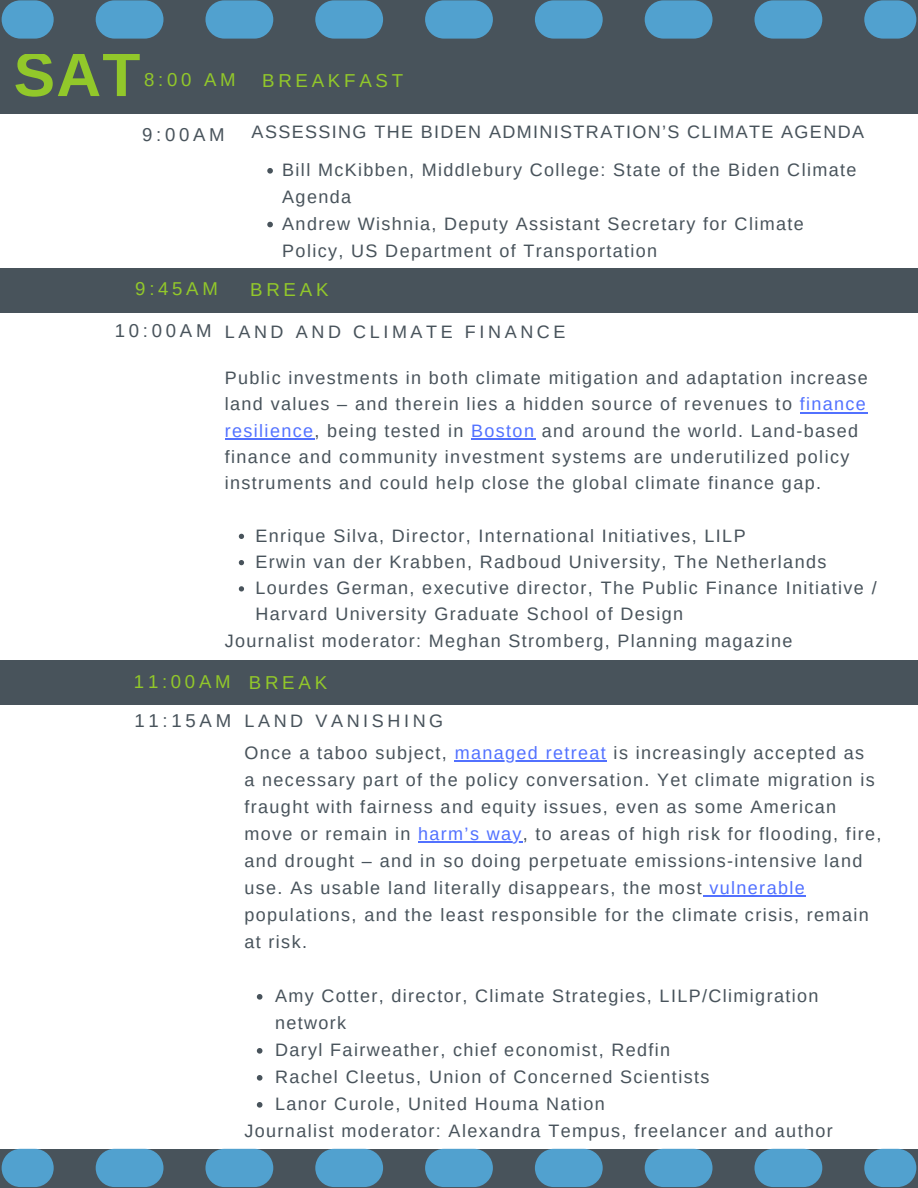
<style>
.page{position:relative;width:918px;height:1188px;background:#fff}
.page>*{position:absolute;margin:0;border:0;box-sizing:border-box;transform-origin:0 0}
.t1{font:700 62.25px "Arimo";color:#92c82a}
.t2{font:18.75px "Arimo";letter-spacing:.2em;color:#92c82a}
.t3{font:18.6px "Arimo";letter-spacing:.2em;color:#48535b}
.t4{font:18.6px "Arimo";letter-spacing:.2em;color:#92c82a}
.t5{font:18px/27px "Arimo";letter-spacing:.075em;color:#48535b}
.t6{font:18px "Arimo";letter-spacing:.2em;color:#48535b}
.s1{color:#5271ff}
</style>
<div class="page">
<div style="left:0;top:0;width:918px;height:114px;background:#48535b"></div>
<svg style="left:267px;top:168px;width:6px;height:6px"></svg>
<svg style="left:267px;top:222px;width:6px;height:5px"></svg>
<div style="left:0;top:268px;width:918px;height:45px;background:#48535b"></div>
<svg style="left:239px;top:534px;width:5px;height:5px"></svg>
<svg style="left:239px;top:560px;width:5px;height:5px"></svg>
<svg style="left:239px;top:586px;width:5px;height:6px"></svg>
<hr style="left:800px;top:412px;width:67px;height:2px;background:#5271ff">
<hr style="left:225px;top:438px;width:89px;height:2px;background:#5271ff">
<hr style="left:471px;top:438px;width:64px;height:2px;background:#5271ff">
<div style="left:0;top:660px;width:918px;height:45px;background:#48535b"></div>
<svg style="left:257px;top:994px;width:5px;height:6px"></svg>
<svg style="left:257px;top:1048px;width:5px;height:6px"></svg>
<svg style="left:257px;top:1075px;width:5px;height:6px"></svg>
<svg style="left:257px;top:1102px;width:5px;height:6px"></svg>
<hr style="left:455px;top:760px;width:152px;height:1px;background:#5271ff">
<hr style="left:418px;top:841px;width:105px;height:1px;background:#5271ff">
<hr style="left:709px;top:895px;width:97px;height:1px;background:#5271ff">
<div style="left:864px;top:0;width:52px;height:39px;background:#51a1cf;border-radius:19px"></div>
<svg style="left:95px;top:0;width:727px;height:39px"></svg>
<div style="left:2px;top:0;width:52px;height:39px;background:#51a1cf;border-radius:19px"></div>
<div style="left:0;top:1149px;width:918px;height:39px;background:#48535b"></div>
<div style="left:864px;top:1149px;width:52px;height:38px;background:#51a1cf;border-radius:19px"></div>
<svg style="left:96px;top:1149px;width:726px;height:38px"></svg>
<div style="left:2px;top:1149px;width:52px;height:38px;background:#51a1cf;border-radius:19px"></div>
<p class="t1" style="left:14px;top:40px;width:128px">SAT</p>
<p class="t4" style="left:144px;top:69px;width:93px">8:00 AM</p>
<p class="t2" style="left:262px;top:70px;width:143px">BREAKFAST</p>
<p class="t3" style="left:142px;top:124px;width:84px">9:00AM</p>
<p class="t5" style="left:252px;top:118px;width:614px">ASSESSING THE BIDEN ADMINISTRATION’S CLIMATE AGENDA</p>
<p class="t5" style="left:282px;top:156px;width:576px">Bill McKibben, Middlebury College: State of the Biden Climate<br>Agenda</p>
<p class="t5" style="left:282px;top:210px;width:523px">Andrew Wishnia, Deputy Assistant Secretary for Climate<br>Policy, US Department of Transportation</p>
<p class="t4" style="left:135px;top:279px;width:84px">9:45AM</p>
<p class="t2" style="left:250px;top:279px;width:80px">BREAK</p>
<p class="t3" style="left:115px;top:320px;width:98px">10:00AM</p>
<p class="t6" style="left:225px;top:321px;width:342px">LAND AND CLIMATE FINANCE</p>
<p class="t5" style="left:225px;top:365px;width:645px;line-height:26.2px">Public investments in both climate mitigation and adaptation increase land values – and therein lies a hidden source of revenues to <span class="s1">finance resilience</span>, being tested in <span class="s1">Boston</span> and around the world. Land-based finance and community investment systems are underutilized policy instruments and could help close the global climate finance gap.</p>
<p class="t5" style="left:255px;top:522px;width:492px">Enrique Silva, Director, International Initiatives, LILP</p>
<p class="t5" style="left:255px;top:548px;width:573px">Erwin van der Krabben, Radboud University, The Netherlands</p>
<p class="t5" style="left:255px;top:575px;width:623px;line-height:26.2px">Lourdes German, executive director, The Public Finance Initiative /<br>Harvard University Graduate School of Design</p>
<p class="t5" style="left:225px;top:627px;width:569px">Journalist moderator: Meghan Stromberg, Planning magazine</p>
<p class="t4" style="left:134px;top:671px;width:98px">11:00AM</p>
<p class="t2" style="left:249px;top:672px;width:80px">BREAK</p>
<p class="t3" style="left:135px;top:711px;width:98px">11:15AM</p>
<p class="t6" style="left:244px;top:711px;width:200px">LAND VANISHING</p>
<p class="t5" style="left:244px;top:739px;width:638px">Once a taboo subject, <span class="s1">managed retreat</span> is increasingly accepted as<br>a necessary part of the policy conversation. Yet climate migration is fraught with fairness and equity issues, even as some American move or remain in <span class="s1">harm’s way</span>, to areas of high risk for flooding, fire, and drought – and in so doing perpetuate emissions-intensive land use. As usable land literally disappears, the most <span class="s1">vulnerable </span>populations, and the least responsible for the climate crisis, remain at risk.</p>
<p class="t5" style="left:275px;top:982px;width:545px">Amy Cotter, director, Climate Strategies, LILP/Climigration network</p>
<p class="t5" style="left:275px;top:1036px;width:397px">Daryl Fairweather, chief economist, Redfin</p>
<p class="t5" style="left:275px;top:1063px;width:436px">Rachel Cleetus, Union of Concerned Scientists</p>
<p class="t5" style="left:275px;top:1090px;width:331px">Lanor Curole, United Houma Nation</p>
<p class="t5" style="left:244px;top:1117px;width:590px">Journalist moderator: Alexandra Tempus, freelancer and author</p>
</div>
